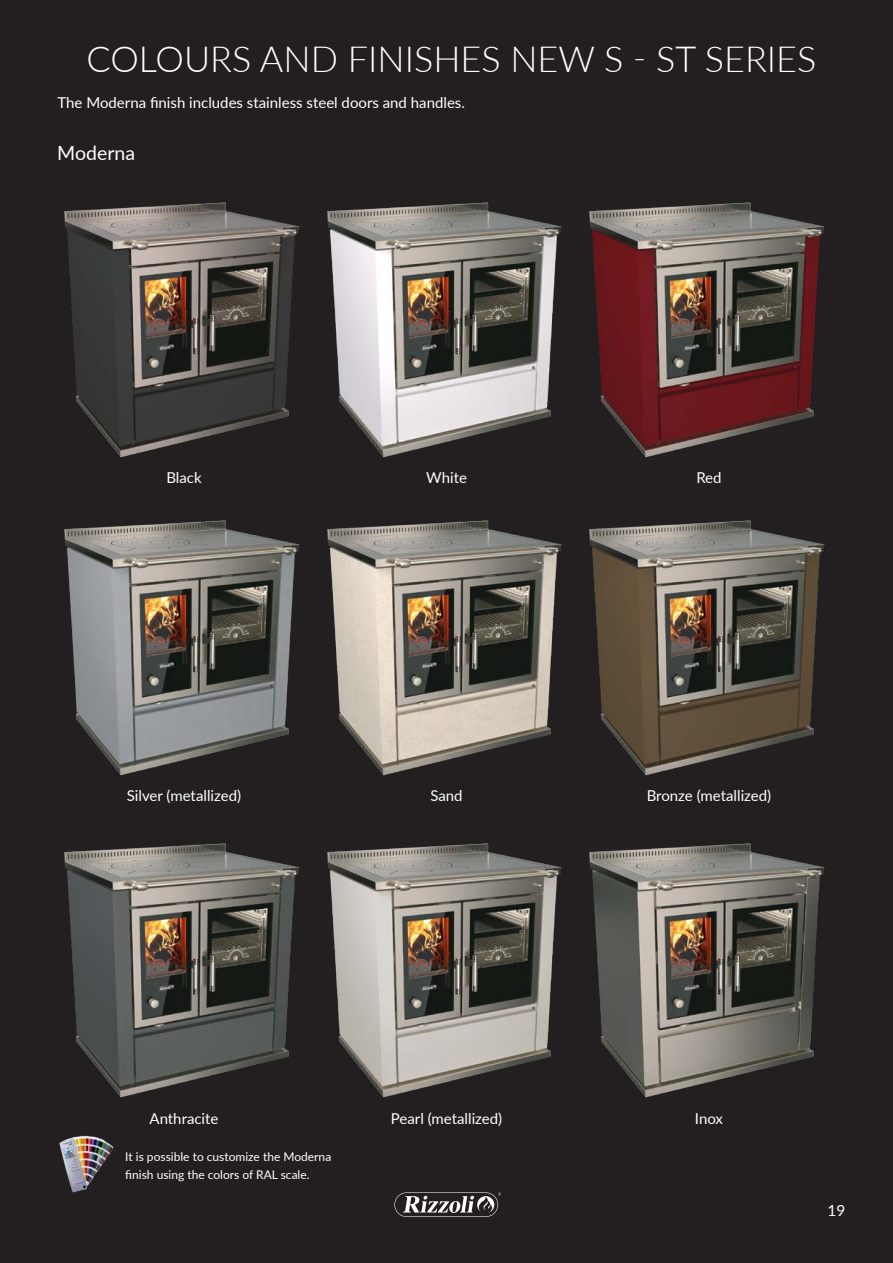
<style>
.page{position:relative;width:893px;height:1263px;background:#231f20}
.page>*{position:absolute;margin:0;border:0;box-sizing:border-box;transform-origin:0 0}
.t1{font:300 36px "Lato";color:#fff}
.t2{font:19.5px "Lato";color:#fff}
.t3{font:15.3px "Lato";color:#fff}
.t4{font:15px "Lato";color:#fff}
.t5{font:12px "Lato";color:#fff}
</style>
<div class="page">
<svg style="left:394px;top:1192px;width:107px;height:25px"></svg>
<img style="left:64px;top:202px;width:236px;height:256px">
<img style="left:64px;top:843px;width:236px;height:255px">
<img style="left:327px;top:202px;width:235px;height:256px">
<img style="left:327px;top:520px;width:235px;height:256px">
<img style="left:589px;top:843px;width:236px;height:255px">
<img style="left:589px;top:202px;width:236px;height:256px">
<img style="left:59px;top:1135px;width:55px;height:58px">
<img style="left:64px;top:520px;width:236px;height:256px">
<img style="left:327px;top:843px;width:235px;height:255px">
<img style="left:589px;top:520px;width:236px;height:256px">
<p class="t1" style="left:87px;top:34px;width:731px">COLOURS AND FINISHES NEW S - ST SERIES</p>
<p class="t4" style="left:58px;top:92px;width:409px">The Moderna finish includes stainless steel doors and handles.</p>
<p class="t2" style="left:57px;top:139px;width:79px">Moderna</p>
<p class="t4" style="left:166px;top:467px;width:37px">Black</p>
<p class="t4" style="left:426px;top:467px;width:42px">White</p>
<p class="t4" style="left:696px;top:467px;width:27px">Red</p>
<p class="t4" style="left:127px;top:785px;width:116px">Silver (metallized)</p>
<p class="t4" style="left:430px;top:785px;width:34px">Sand</p>
<p class="t4" style="left:647px;top:785px;width:126px">Bronze (metallized)</p>
<p class="t4" style="left:150px;top:1107px;width:70px">Anthracite</p>
<p class="t4" style="left:391px;top:1107px;width:113px">Pearl (metallized)</p>
<p class="t4" style="left:695px;top:1107px;width:30px">Inox</p>
<p class="t5" style="left:125px;top:1148px;width:208px">It is possible to customize the Moderna</p>
<p class="t5" style="left:125px;top:1166px;width:186px">finish using the colors of RAL scale.</p>
<p class="t3" style="left:827px;top:1200px;width:19px">19</p>
</div>
